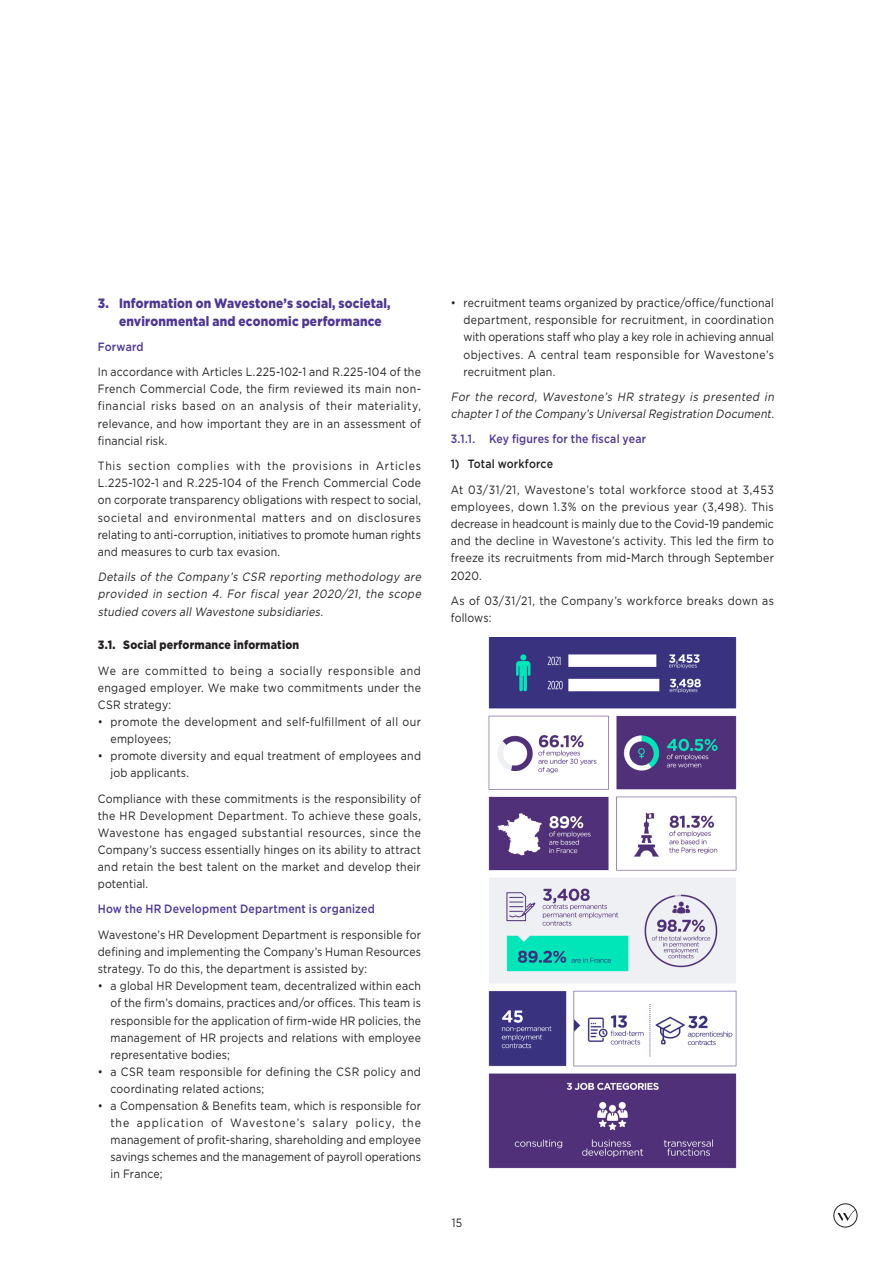
<style>
.page{position:relative;width:893px;height:1263px;background:#fff}
.page>*{position:absolute;margin:0;border:0;box-sizing:border-box;transform-origin:0 0}
.t1{font:900 13.5px/17.1px "Gotham";letter-spacing:.015em;color:#4e3696;scale:.88 1}
.t2{font:12px/17.1px "Gotham";letter-spacing:.02em;color:#231f20;text-align:justify;scale:.88 1}
.t3{font:italic 12px/17.1px "Gotham";color:#231f20;text-align:justify;scale:.88 1}
.T5{font:500 12px "Gotham";letter-spacing:.02em;color:#4e3696;scale:.88 1}
.t4{font:900 12px "Gotham";letter-spacing:.02em;color:#231f20;scale:.88 1}
.t5{font:500 12px "Gotham";letter-spacing:.015em;color:#231f20;scale:.88 1}
</style>
<div class="page">
<svg style="left:837px;top:1209px;width:18px;height:12px"></svg>
<div style="left:833px;top:1203px;width:24px;height:24px;border:1px solid #231f20;border-radius:50%"></div>
<img style="left:488px;top:638px;width:249px;height:531px">
<p class="t1" style="left:119px;top:295px;width:310px;text-indent:-21px">3. Information on Wavestone’s social, societal, environmental and economic performance</p>
<p class="T5" style="left:98px;top:338px;width:54px">Forward</p>
<p class="t2" style="left:98px;top:363px;width:369px">In accordance with Articles L.225-102-1 and R.225-104 of the French Commercial Code, the firm reviewed its main non&shy;financial risks based on an analysis of their materiality, relevance, and how important they are in an assessment of financial risk.</p>
<p class="t2" style="left:98px;top:457px;width:369px">This section complies with the provisions in Articles L.225-102-1 and R.225-104 of the French Commercial Code on corporate transparency obligations with respect to social, societal and environmental matters and on disclosures relating to anti-corruption, initiatives to promote human rights and measures to curb tax evasion.</p>
<p class="t3" style="left:98px;top:568px;width:372px">Details of the Company’s CSR reporting methodology are provided in section 4. For fiscal year 2020/21, the scope studied covers allWavestone subsidiaries.</p>
<p class="t4" style="left:98px;top:636px;width:230px">3.1. Social performance information</p>
<p class="t2" style="left:98px;top:662px;width:369px">We are committed to being a socially responsible and engaged employer. We make two commitments under the CSR strategy:</p>
<p class="t2" style="left:111px;top:713px;width:354px;text-indent:-13px">• promote the development and self-fulfillment of all our employees;</p>
<p class="t2" style="left:111px;top:747px;width:354px;text-indent:-13px">• promote diversity and equal treatment of employees and job applicants.</p>
<p class="t2" style="left:98px;top:790px;width:369px">Compliance with these commitments is the responsibility of the HR Development Department. To achieve these goals, Wavestone has engaged substantial resources, since the Company’s success essentially hinges on its ability to attract and retain the best talent on the market and develop their potential.</p>
<p class="T5" style="left:98px;top:901px;width:316px">How the HR Development Department is organized</p>
<p class="t2" style="left:98px;top:926px;width:369px">Wavestone’s HR Development Department is responsible for defining and implementing the Company’s Human Resources strategy. To do this, the department is assisted by:</p>
<p class="t2" style="left:111px;top:977px;width:354px;text-indent:-13px">• a global HR Development team, decentralized within each of the firm’s domains, practices and/or offices. This team is responsible for the application of firm-wide HR policies, the management of HR projects and relations with employee representative bodies;</p>
<p class="t2" style="left:111px;top:1063px;width:354px;text-indent:-13px">• a CSR team responsible for defining the CSR policy and coordinating related actions;</p>
<p class="t2" style="left:111px;top:1097px;width:354px;text-indent:-13px">• a Compensation &amp; Benefits team, which is responsible for the application of Wavestone’s salary policy, the management of profit-sharing, shareholding and employee savings schemes and the management of payroll operations in France;</p>
<p class="t2" style="left:463px;top:294px;width:354px;text-indent:-13px">• recruitment teams organized by practice/office/functional department, responsible for recruitment, in coordination with operations staff who play a key role in achieving annual objectives. A central team responsible for Wavestone’s recruitment plan.</p>
<p class="t3" style="left:451px;top:388px;width:372px">For the record, Wavestone’s HR strategy is presented in chapter1ofthe Company’s UniversalRegistration Document.</p>
<p class="T5" style="left:451px;top:431px;width:224px">3.1.1. Key figures for the fiscal year</p>
<p class="t5" style="left:451px;top:456px;width:118px">1) Total workforce</p>
<p class="t2" style="left:451px;top:481px;width:369px">At 03/31/21, Wavestone’s total workforce stood at 3,453 employees, down 1.3% on the previous year (3,498). This decrease in headcount is mainly due to the Covid-19 pandemic and the decline in Wavestone’s activity. This led the firm to freeze its recruitments from mid-March through September 2020.</p>
<p class="t2" style="left:451px;top:592px;width:369px">As of 03/31/21, the Company’s workforce breaks down as follows:</p>
<p class="t2" style="left:452px;top:1214px;width:13px">15</p>
</div>
